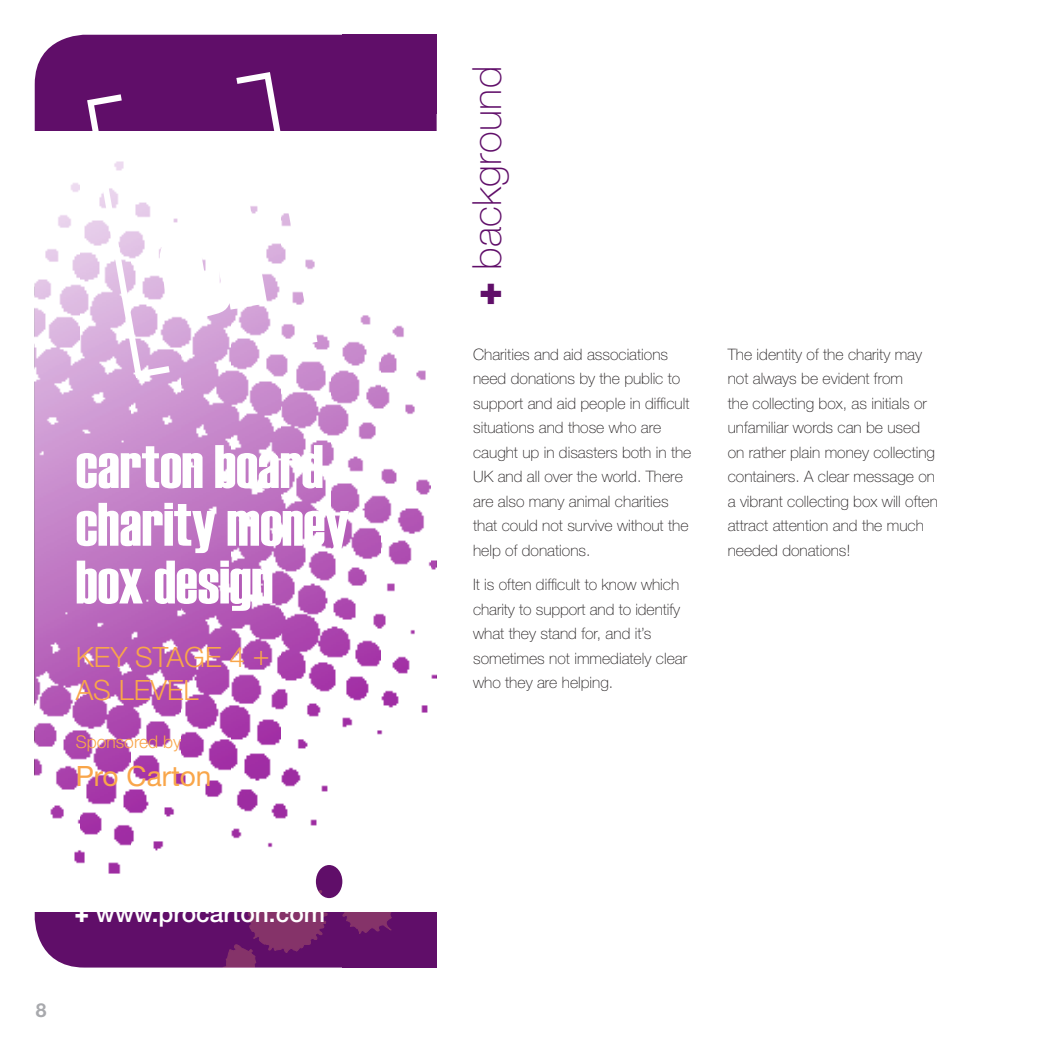
<style>
.page{position:relative;width:1042px;height:1042px;background:#fff}
.page>*{position:absolute;margin:0;border:0;box-sizing:border-box;transform-origin:0 0}
.Mid_Header{font:61.25px/57.8px "Haettenschweiler";color:#fff}
.Body_Copy{font:100 40.25px "Helvetica Neue";letter-spacing:.01em;color:#600e69}
.Smaller_Header{font:300 28px/33.6px "Helvetica Neue";color:#f9a64a}
.Smaller_Header-2{font:28px "Helvetica Neue";color:#f9a64a}
.Body_Copy-2{font:500 24.5px "Helvetica Neue";color:#fff}
.Smaller_Header-3{font:300 17.5px "Helvetica Neue";color:#f9a64a}
.Body_Copy-3{font:100 15.75px/24.5px "Helvetica Neue";color:#231f20}
.s1{font-weight:800}
.s2{font-weight:900}
</style>
<div class="page">
<div style="left:342px;top:888px;width:95px;height:79px;background:#600e69"></div>
<div style="left:35px;top:35px;width:402px;height:932px;background:#600e69;border-radius:50px"></div>
<div style="left:342px;top:35px;width:95px;height:79px;background:#600e69"></div>
<img style="left:35px;top:131px;width:402px;height:781px">
<svg style="left:222px;top:794px;width:182px;height:173px"></svg>
<div style="left:221px;top:880px;width:10px;height:10px;background:#fff;border-radius:50%"></div>
<svg style="left:87px;top:131px;width:230px;height:247px;background:#f2e5f4"></svg>
<p class="Mid_Header" style="left:76px;top:434px;width:275px">carton board charity money box design</p>
<p class="Smaller_Header" style="left:76px;top:639px;width:195px">KEY STAGE 4 +<br>AS LEVEL</p>
<p class="Smaller_Header-3" style="left:76px;top:731px;width:107px">SPONSORED BY</p>
<p class="Smaller_Header-2" style="left:76px;top:759px;width:137px">Pro Carton</p>
<p class="Body_Copy-2" style="left:74px;top:899px;width:252px"><span class="s1">+</span> www.procarton.com</p>
<p class="Body_Copy" style="left:464px;top:306px;width:242px;rotate:-90deg"><span class="s2">+</span> background</p>
<p class="Body_Copy-3" style="left:473px;top:342px;width:220px">Charities and aid associations need donations by the public to support and aid people in difficult situations and those who are caught up in disasters both in the<br>UK and all over the world. There are also many animal charities that could not survive without the help of donations.</p>
<p class="Body_Copy-3" style="left:473px;top:572px;width:215px">It is often difficult to know which charity to support and to identify what they stand for, and it’s sometimes not immediately clear who they are helping.</p>
<p class="Body_Copy-3" style="left:728px;top:342px;width:212px">The identity of the charity may not always be evident from<br>the collecting box, as initials or unfamiliar words can be used on rather plain money collecting containers. A clear message on a vibrant collecting box will often attract attention and the much needed donations!</p>
</div>
